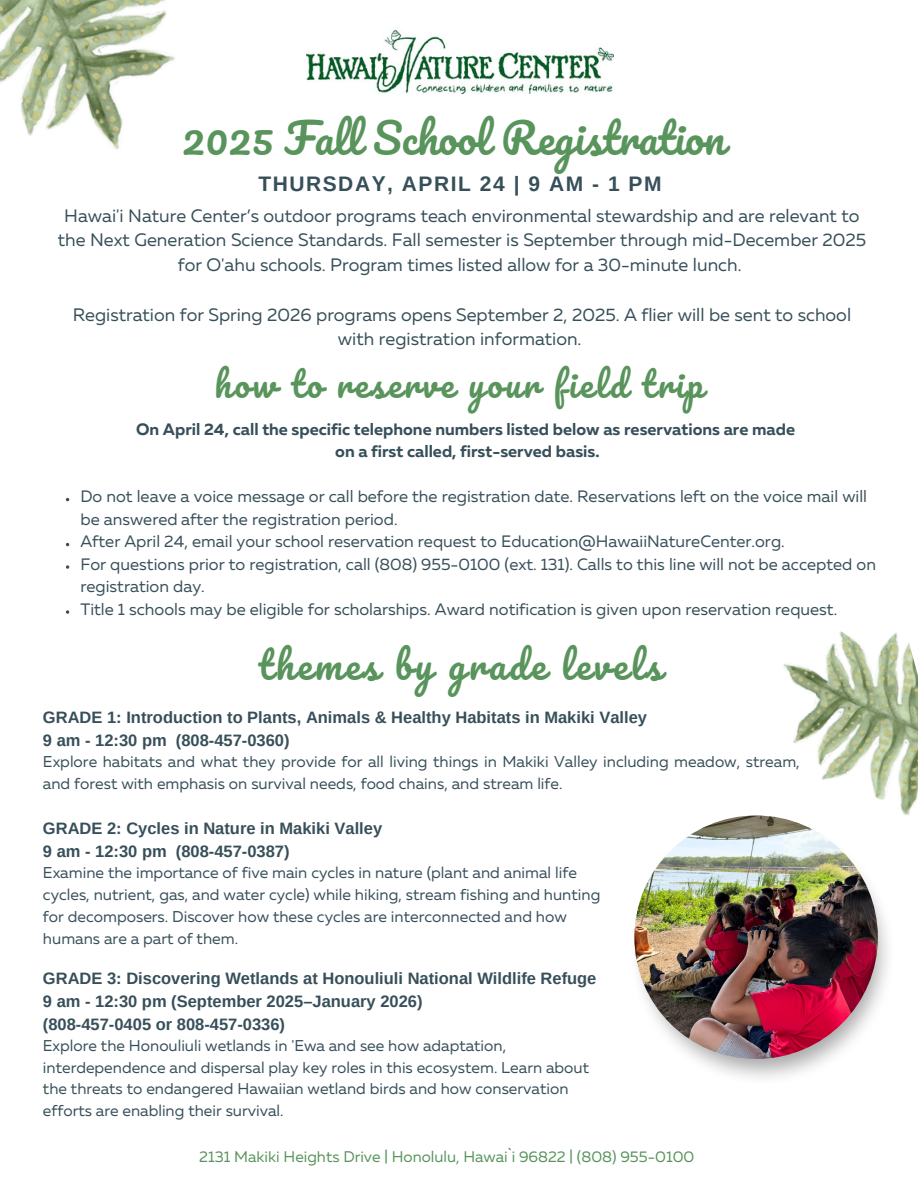
<style>
.page{position:relative;width:918px;height:1188px;background:#fff}
.page>*{position:absolute;margin:0;border:0;box-sizing:border-box;transform-origin:0 0}
.t1{font:42px "Pacifico";color:#58945b}
.t2{font:37.5px "Pacifico";letter-spacing:.075em;color:#58945b}
.t3{font:34.5px "Pacifico";letter-spacing:.075em;color:#58945b}
.t4{font:700 21px "Arimo";letter-spacing:.075em;color:#374f59}
.t5{font:18px/24.8px "Muller";color:#374f59;text-align:center}
.t6{font:16.5px/22.5px "Muller";color:#374f59}
.t7{font:700 16.5px "Arimo";color:#374f59}
.t8{font:700 16.5px/22.5px "Muller";color:#374f59;text-align:center}
.t9{font:15.6px/21.6px "Muller";color:#374f59}
.t10{font:15.45px "Muller";color:#58945b}
</style>
<div class="page">
<img style="left:757px;top:631px;width:161px;height:196px">
<img style="left:307px;top:30px;width:307px;height:63px">
<img style="left:0;top:0;width:175px;height:149px">
<img style="left:634px;top:827px;width:254px;height:251px">
<img style="left:634px;top:816px;width:244px;height:243px;border-radius:50%">
<svg style="left:66px;top:565px;width:3px;height:4px"></svg>
<svg style="left:66px;top:610px;width:3px;height:4px"></svg>
<p class="t1" style="left:182px;top:116px;width:544px">2025 Fall School Registration</p>
<p class="t4" style="left:258px;top:172px;width:405px">THURSDAY, APRIL 24 | 9 AM - 1 PM</p>
<h5 class="t5" style="left:58px;top:204px;width:810px">Hawai'i Nature Center’s outdoor programs teach environmental stewardship and are relevant to the Next Generation Science Standards. Fall semester is September through mid-December 2025 for O'ahu schools. Program times listed allow for a 30-minute lunch.</h5>
<h5 class="t5" style="left:73px;top:303px;width:780px">Registration for Spring 2026 programs opens September 2, 2025. A flier will be sent to school with registration information.</h5>
<h2 class="t3" style="left:215px;top:366px;width:490px">how to reserve your field trip</h2>
<h2 class="t8" style="left:136px;top:419px;width:660px">On April 24, call the specific telephone numbers listed below as reservations are made on a first called, first-served basis.</h2>
<h4 class="t6" style="left:80px;top:487px;width:788px">Do not leave a voice message or call before the registration date. Reservations left on the voice mail will be answered after the registration period.</h4>
<p class="t6" style="left:80px;top:532px;width:706px">After April 24, email your school reservation request to Education@HawaiiNatureCenter.org.</p>
<p class="t6" style="left:80px;top:554px;width:797px">For questions prior to registration, call (808) 955-0100 (ext. 131). Calls to this line will not be accepted on registration day.</p>
<p class="t6" style="left:80px;top:599px;width:758px">Title 1 schools may be eligible for scholarships. Award notification is given upon reservation request.</p>
<p class="t2" style="left:258px;top:645px;width:405px">themes by grade levels</p>
<p class="t7" style="left:43px;top:708px;width:606px">GRADE 1: Introduction to Plants, Animals &amp; Healthy Habitats in Makiki Valley</p>
<p class="t7" style="left:43px;top:731px;width:248px">9 am - 12:30 pm (808-457-0360)</p>
<p class="t9" style="left:43px;top:752px;width:758px">Explore habitats and what they provide for all living things in Makiki Valley including meadow, stream, and forest with emphasis on survival needs, food chains, and stream life.</p>
<p class="t7" style="left:43px;top:819px;width:341px">GRADE 2: Cycles in Nature in Makiki Valley</p>
<p class="t7" style="left:43px;top:842px;width:248px">9 am - 12:30 pm (808-457-0387)</p>
<p class="t9" style="left:43px;top:863px;width:535px">Examine the importance of five main cycles in nature (plant and animal life</p>
<p class="t9" style="left:43px;top:885px;width:559px">cycles, nutrient, gas, and water cycle) while hiking, stream fishing and hunting</p>
<p class="t9" style="left:43px;top:907px;width:525px">for decomposers. Discover how these cycles are interconnected and how</p>
<p class="t9" style="left:43px;top:929px;width:197px">humans are a part of them.</p>
<p class="t7" style="left:43px;top:969px;width:555px">GRADE 3: Discovering Wetlands at Honouliuli National Wildlife Refuge</p>
<p class="t7" style="left:43px;top:992px;width:381px">9 am - 12:30 pm (September 2025–January 2026)</p>
<h1 class="t7" style="left:43px;top:1016px;width:244px">(808-457-0405 or 808-457-0336)</h1>
<h3 class="t9" style="left:43px;top:1036px;width:548px">Explore the Honouliuli wetlands in 'Ewa and see how adaptation, interdependence and dispersal play key roles in this ecosystem. Learn about the threats to endangered Hawaiian wetland birds and how conservation efforts are enabling their survival.</h3>
<p class="t10" style="left:199px;top:1150px;width:497px">2131 Makiki Heights Drive | Honolulu, Hawai`i 96822 | (808) 955-0100</p>
</div>
